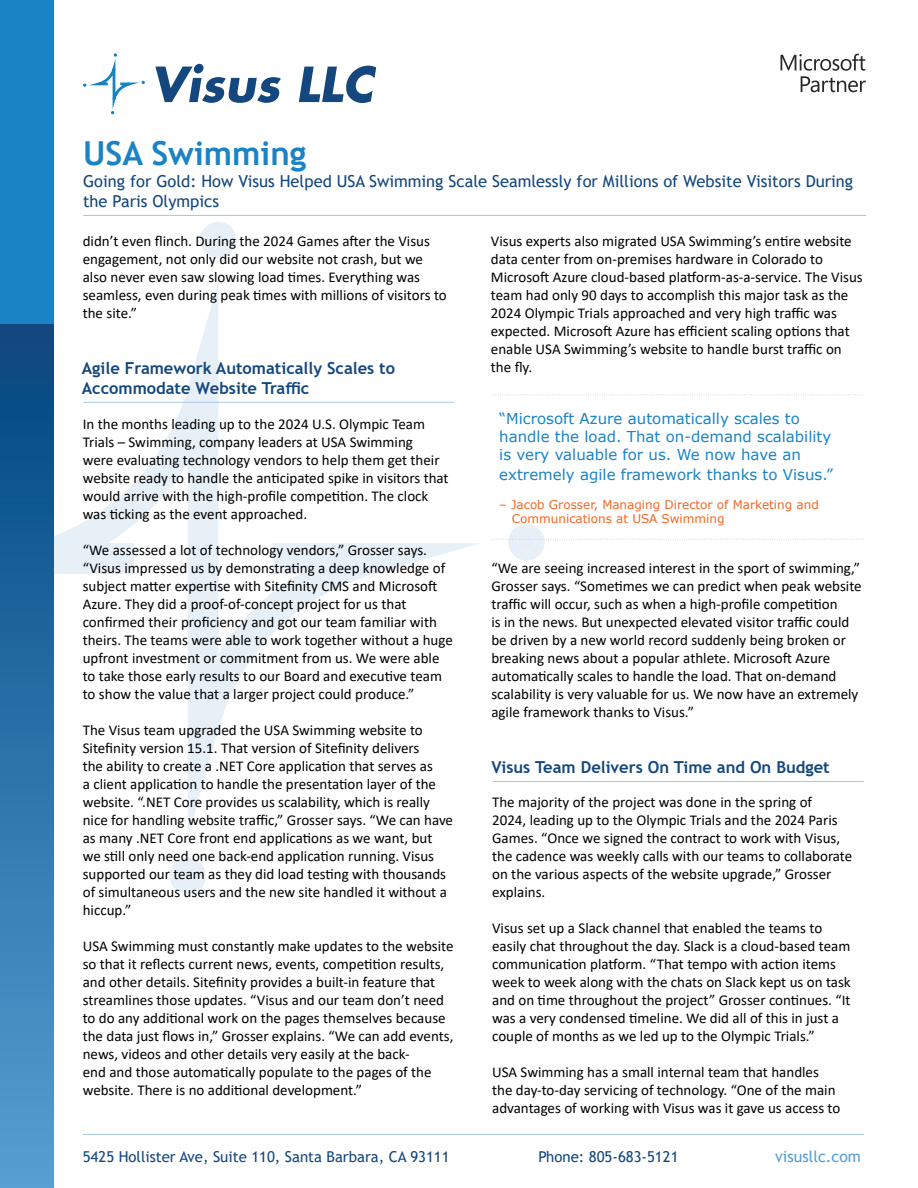
<style>
.page{position:relative;width:918px;height:1188px;background:#fff}
.page>*{position:absolute;margin:0;border:0;box-sizing:border-box;transform-origin:0 0}
.t1{font:700 33px "Trebuchet MS";color:#1a83c6}
.t2{font:16.5px/19.8px "Trebuchet MS";color:#14477d}
.t3{font:700 16.5px/19.8px "Trebuchet MS";color:#14477d}
.t4{font:15.75px "Trebuchet MS";color:#569fd2}
.t5{font:15px/18px "Calibri";color:#000}
.t6{font:15px/18px "Verdana";color:#1a83c6}
.t7{font:15px "Trebuchet MS";color:#14477d}
.t8{font:12px/14.4px "Verdana";color:#f16625}
</style>
<div class="page">
<svg style="left:54px;top:282px;width:425px;height:554px"></svg>
<svg style="left:200px;top:222px;width:37px;height:36px"></svg>
<svg style="left:170px;top:858px;width:36px;height:36px"></svg>
<div style="left:0;top:324px;width:54px;height:864px;background:linear-gradient(to bottom,#03467f,#549fd2)"></div>
<hr style="left:83px;top:1134px;width:781px;height:1px;background:#a6c7e6">
<svg style="left:155px;top:64px;width:221px;height:39px"></svg>
<svg style="left:83px;top:53px;width:62px;height:61px"></svg>
<svg style="left:781px;top:54px;width:85px;height:38px"></svg>
<div style="left:0;top:0;width:54px;height:324px;background:#1a83c6"></div>
<hr style="left:83px;top:215px;width:783px;height:1px;background:#a6c7e6">
<svg style="left:492px;top:524px;width:372px;height:36px"></svg>
<svg style="left:495px;top:395px;width:368px;height:1px"></svg>
<hr style="left:83px;top:402px;width:371px;height:1px;background:#a6c7e6">
<hr style="left:493px;top:781px;width:371px;height:1px;background:#a6c7e6">
<h1 class="t1" style="left:83px;top:132px;width:225px">USA Swimming</h1>
<p class="t2" style="left:83px;top:171px;width:772px">Going for Gold: How Visus Helped USA Swimming Scale Seamlessly for Millions of Website Visitors During the Paris Olympics</p>
<p class="t5" style="left:83px;top:232px;width:366px">didn’t even flinch. During the 2024 Games after the Visus engagement, not only did our website not crash, but we also never even saw slowing load times. Everything was seamless, even during peak times with millions of visitors to the site.”</p>
<p class="t5" style="left:491px;top:232px;width:373px">Visus experts also migrated USA Swimming’s entire website data center from on-premises hardware in Colorado to Microsoft Azure cloud-based platform-as-a-service. The Visus team had only 90 days to accomplish this major task as the 2024 Olympic Trials approached and very high traffic was expected. Microsoft Azure has efficient scaling options that enable USA Swimming’s website to handle burst traffic on the fly.</p>
<p class="t6" style="left:499px;top:409px;width:334px">“Microsoft Azure automatically scales to handle the load. That on-demand scalability is very valuable for us. We now have an</p>
<p class="t6" style="left:499px;top:465px;width:335px">extremely agile framework thanks to Visus.”</p>
<p class="t8" style="left:512px;top:497px;width:308px;text-indent:-13px">– Jacob Grosser, Managing Director of Marketing and<br>Communications at USA Swimming</p>
<p class="t3" style="left:82px;top:358px;width:315px">Agile Framework Automatically Scales to<br>Accommodate Website Traffic</p>
<p class="t5" style="left:83px;top:415px;width:367px">In the months leading up to the 2024 U.S. Olympic Team Trials – Swimming, company leaders at USA Swimming<br>were evaluating technology vendors to help them get their website ready to handle the anticipated spike in visitors that would arrive with the high-profile competition. The clock was ticking as the event approached.</p>
<p class="t5" style="left:83px;top:541px;width:372px">“We assessed a lot of technology vendors,” Grosser says. “Visus impressed us by demonstrating a deep knowledge of subject matter expertise with Sitefinity CMS and Microsoft Azure. They did a proof-of-concept project for us that confirmed their proficiency and got our team familiar with theirs. The teams were able to work together without a huge upfront investment or commitment from us. We were able to take those early results to our Board and executive team to show the value that a larger project could produce.”</p>
<p class="t5" style="left:83px;top:721px;width:372px">The Visus team upgraded the USA Swimming website to Sitefinity version 15.1. That version of Sitefinity delivers<br>the ability to create a .NET Core application that serves as<br>a client application to handle the presentation layer of the website. “.NET Core provides us scalability, which is really nice for handling website traffic,” Grosser says. “We can have as many .NET Core front end applications as we want, but we still only need one back-end application running. Visus supported our team as they did load testing with thousands of simultaneous users and the new site handled it without a hiccup.”</p>
<p class="t5" style="left:83px;top:937px;width:372px">USA Swimming must constantly make updates to the website so that it reflects current news, events, competition results, and other details. Sitefinity provides a built-in feature that streamlines those updates. “Visus and our team don’t need to do any additional work on the pages themselves because the data just flows in,” Grosser explains. “We can add events, news, videos and other details very easily at the back-<br>end and those automatically populate to the pages of the website. There is no additional development.”</p>
<p class="t5" style="left:491px;top:559px;width:372px">“We are seeing increased interest in the sport of swimming,” Grosser says. “Sometimes we can predict when peak website traffic will occur, such as when a high-profile competition<br>is in the news. But unexpected elevated visitor traffic could be driven by a new world record suddenly being broken or breaking news about a popular athlete. Microsoft Azure automatically scales to handle the load. That on-demand scalability is very valuable for us. We now have an extremely agile framework thanks to Visus.”</p>
<p class="t3" style="left:492px;top:757px;width:340px">Visus Team Delivers On Time and On Budget</p>
<p class="t5" style="left:492px;top:793px;width:362px">The majority of the project was done in the spring of<br>2024, leading up to the Olympic Trials and the 2024 Paris Games. “Once we signed the contract to work with Visus, the cadence was weekly calls with our teams to collaborate on the various aspects of the website upgrade,” Grosser explains.</p>
<p class="t5" style="left:492px;top:919px;width:360px">Visus set up a Slack channel that enabled the teams to easily chat throughout the day. Slack is a cloud-based team communication platform. “That tempo with action items week to week along with the chats on Slack kept us on task and on time throughout the project” Grosser continues. “It was a very condensed timeline. We did all of this in just a couple of months as we led up to the Olympic Trials.”</p>
<p class="t5" style="left:492px;top:1063px;width:350px">USA Swimming has a small internal team that handles the day-to-day servicing of technology. “One of the main advantages of working with Visus was it gave us access to</p>
<p class="t7" style="left:83px;top:1147px;width:368px">5425 Hollister Ave, Suite 110, Santa Barbara, CA 93111</p>
<p class="t7" style="left:539px;top:1147px;width:141px">Phone: 805-683-5121</p>
<p class="t4" style="left:775px;top:1147px;width:87px">visusllc.com</p>
</div>
